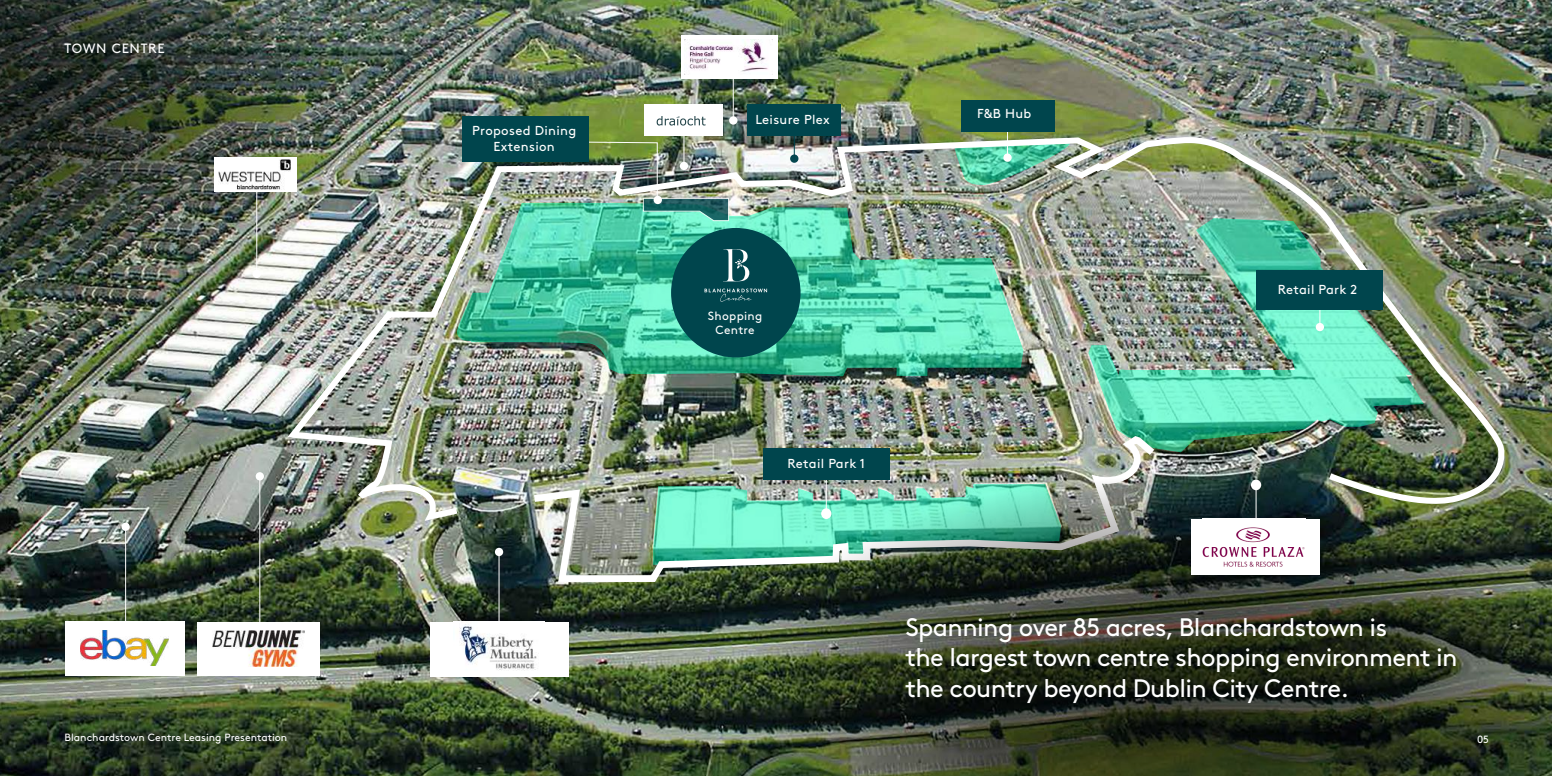
<style>
.page{position:relative;width:1552px;height:776px;background:#fff}
.page>*{position:absolute;margin:0;border:0;box-sizing:border-box;transform-origin:0 0}
.t1{font:25.28px/30.3px "Brown Std";letter-spacing:-.025em;color:#fff}
.t2{font:13.5px "Brown Std";letter-spacing:.05em;color:#fff}
.t3{font:12.98px/15.6px "Brown Std";letter-spacing:.025em;color:#fff;text-align:center}
.t4{font:11.85px/14.2px "Brown Std";letter-spacing:.025em;color:#fff;text-align:center}
.t5{font:10.5px "Brown Std";color:#fff}
</style>
<div class="page">
<img style="left:0;top:0;width:1552px;height:776px">
<img style="left:0;top:0;width:345px;height:290px">
<img style="left:282px;top:134px;width:1222px;height:391px">
<img style="left:456px;top:203px;width:567px;height:173px">
<img style="left:1088px;top:218px;width:336px;height:234px">
<img style="left:527px;top:432px;width:635px;height:153px">
<img style="left:738px;top:476px;width:814px;height:300px">
<div style="left:644px;top:105px;width:79px;height:31px;background:#fff"></div>
<div style="left:197px;top:622px;width:123px;height:54px;background:#fff"></div>
<img style="left:213px;top:630px;width:92px;height:37px">
<div style="left:430px;top:622px;width:138px;height:54px;background:#fff"></div>
<img style="left:459px;top:624px;width:78px;height:47px">
<div style="left:65px;top:622px;width:119px;height:54px;background:#fff"></div>
<img style="left:81px;top:630px;width:87px;height:35px">
<div style="left:821px;top:508px;width:10px;height:11px;background:#fff;border-radius:50%"></div>
<div style="left:729px;top:116px;width:8px;height:9px;background:#fff;border-radius:50%"></div>
<div style="left:256px;top:472px;width:8px;height:8px;background:#fff;border-radius:50%"></div>
<div style="left:495px;top:548px;width:8px;height:8px;background:#fff;border-radius:50%"></div>
<div style="left:121px;top:523px;width:9px;height:8px;background:#fff;border-radius:50%"></div>
<div style="left:253px;top:270px;width:8px;height:8px;background:#fff;border-radius:50%"></div>
<hr style="left:499px;top:552px;width:1px;height:78px;background:#fff">
<hr style="left:259px;top:478px;width:1px;height:144px;background:#fff">
<hr style="left:125px;top:527px;width:1px;height:103px;background:#fff">
<hr style="left:256px;top:189px;width:1px;height:88px;background:#fff">
<div style="left:681px;top:35px;width:97px;height:44px;background:#fff"></div>
<img style="left:684px;top:40px;width:84px;height:34px">
<hr style="left:733px;top:60px;width:1px;height:60px;background:#fff">
<hr style="left:684px;top:117px;width:1px;height:49px;background:#fff">
<hr style="left:826px;top:459px;width:1px;height:55px;background:#fff">
<div style="left:790px;top:154px;width:8px;height:9px;background:#044750;border-radius:50%"></div>
<hr style="left:794px;top:127px;width:1px;height:32px;background:#00454d">
<img style="left:467px;top:140px;width:262px;height:81px">
<div style="left:1251px;top:480px;width:10px;height:10px;background:#fff;border-radius:50%"></div>
<hr style="left:1256px;top:485px;width:1px;height:34px;background:#fff">
<div style="left:1316px;top:323px;width:8px;height:8px;background:#fff;border-radius:50%"></div>
<div style="left:671px;top:228px;width:130px;height:129px;background:#00454d;border-radius:50%"></div>
<svg style="left:723px;top:249px;width:26px;height:32px"></svg>
<svg style="left:705px;top:289px;width:62px;height:13px"></svg>
<svg style="left:1319px;top:309px;width:1px;height:14px"></svg>
<div style="left:1256px;top:270px;width:126px;height:39px;background:#00454d"></div>
<div style="left:1191px;top:519px;width:129px;height:56px;background:#fff"></div>
<img style="left:1203px;top:527px;width:102px;height:40px">
<div style="left:214px;top:157px;width:83px;height:35px;background:#fff"></div>
<img style="left:219px;top:160px;width:72px;height:29px">
<svg style="left:657px;top:116px;width:49px;height:10px"></svg>
<div style="left:462px;top:116px;width:126px;height:46px;background:#00454d"></div>
<div style="left:763px;top:448px;width:126px;height:32px;background:#00454d"></div>
<div style="left:1003px;top:153px;width:9px;height:9px;background:#fff;border-radius:50%"></div>
<hr style="left:1007px;top:126px;width:1px;height:32px;background:#fff">
<div style="left:961px;top:100px;width:94px;height:32px;background:#00454d"></div>
<div style="left:747px;top:105px;width:94px;height:31px;background:#00454d"></div>
<p class="t2" style="left:65px;top:40px;width:102px">TOWN CENTRE</p>
<p class="t3" style="left:472px;top:123px;width:106px">Proposed Dining<br>Extension</p>
<p class="t3" style="left:755px;top:112px;width:76px">Leisure Plex</p>
<p class="t3" style="left:977px;top:106px;width:56px">F&amp;B Hub</p>
<p class="t4" style="left:708px;top:309px;width:56px">Shopping<br>Centre</p>
<p class="t3" style="left:787px;top:456px;width:79px">Retail Park 1</p>
<p class="t3" style="left:1278px;top:282px;width:81px">Retail Park 2</p>
<p class="t1" style="left:905px;top:612px;width:554px">Spanning over 85 acres, Blanchardstown is<br>the largest town centre shopping environment in the country beyond Dublin City Centre.</p>
<p class="t5" style="left:65px;top:732px;width:224px">Blanchardstown Centre Leasing Presentation</p>
<p class="t5" style="left:1477px;top:734px;width:13px">05</p>
</div>
